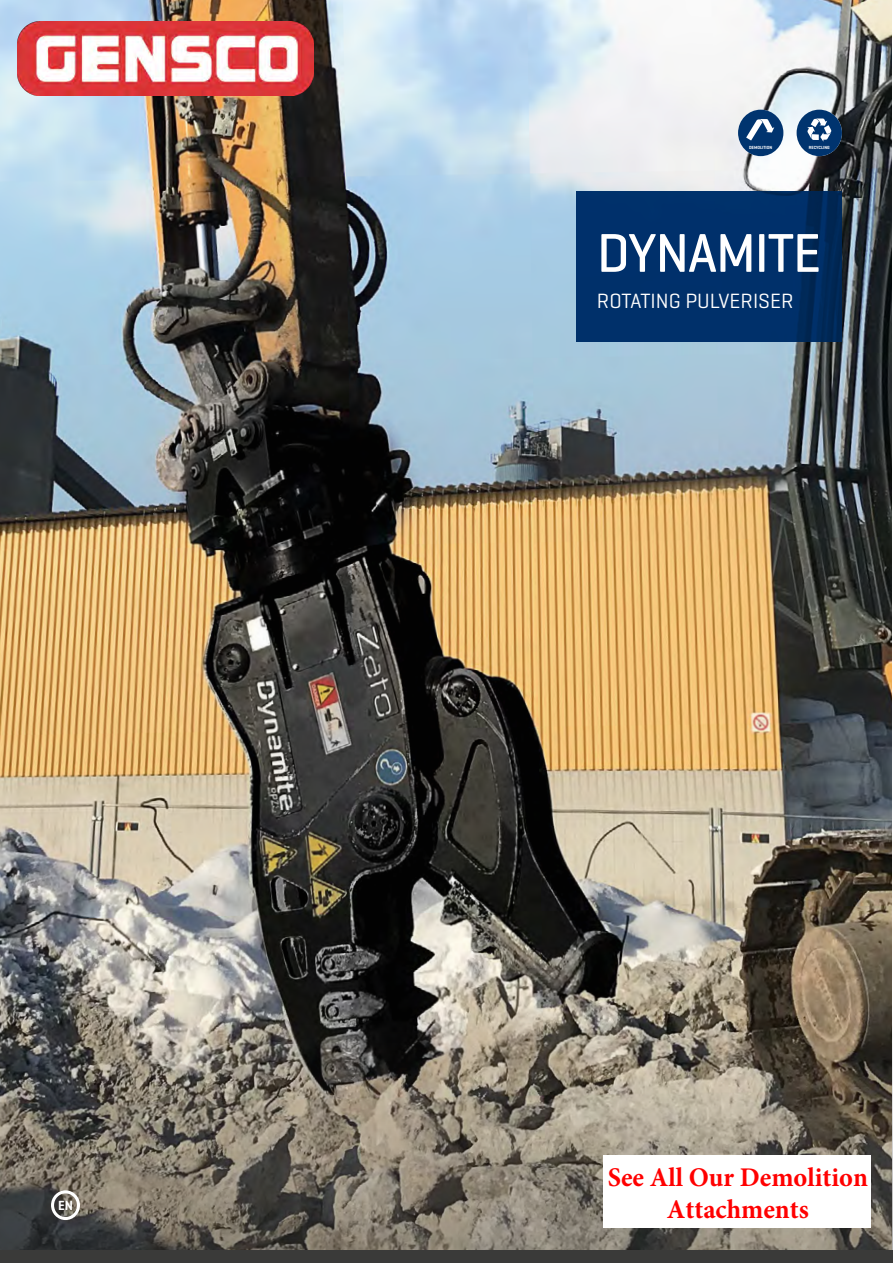
<style>
.page{position:relative;width:893px;height:1263px;background:#fff}
.page>*{position:absolute;margin:0;border:0;box-sizing:border-box;transform-origin:0 0}
.t1{font:500 55.5px "Geogrotesque";letter-spacing:-.02em;color:#fff}
.t2{font:700 27px/31.7px "Minion Pro";color:#f00;text-align:center}
.t3{font:21px "Geogrotesque";color:#fff}
.t4{font:600 13.5px "Geogrotesque";color:#fff}
.t5{font:600 4.5px "Geogrotesque";color:#fff}
</style>
<div class="page">
<img style="left:0;top:0;width:891px;height:960px">
<svg style="left:0;top:960px;width:893px;height:290px;background:#7b7468"></svg>
<div style="left:577px;top:191px;width:265px;height:150px;background:#00346f"></div>
<div style="left:51px;top:1190px;width:29px;height:30px;border:3px solid #fff;border-radius:50%"></div>
<div style="left:0;top:1250px;width:893px;height:13px;background:#3a3a39"></div>
<svg style="left:738px;top:110px;width:45px;height:46px"></svg>
<svg style="left:797px;top:110px;width:45px;height:46px;background:#3d6189"></svg>
<img style="left:17px;top:22px;width:297px;height:74px">
<img style="left:604px;top:1155px;width:267px;height:73px">
<p class="t4" style="left:58px;top:1197px;width:16px">EN</p>
<p class="t5" style="left:749px;top:145px;width:25px">DEMOLITION</p>
<p class="t5" style="left:809px;top:145px;width:23px">RECYCLING</p>
<h1 class="t1" style="left:597px;top:218px;width:226px">DYNAMITE</h1>
<p class="t3" style="left:597px;top:288px;width:198px">ROTATING PULVERISER</p>
<p class="t2" style="left:608px;top:1161px;width:262px">See All Our Demolition<br>Attachments</p>
</div>
